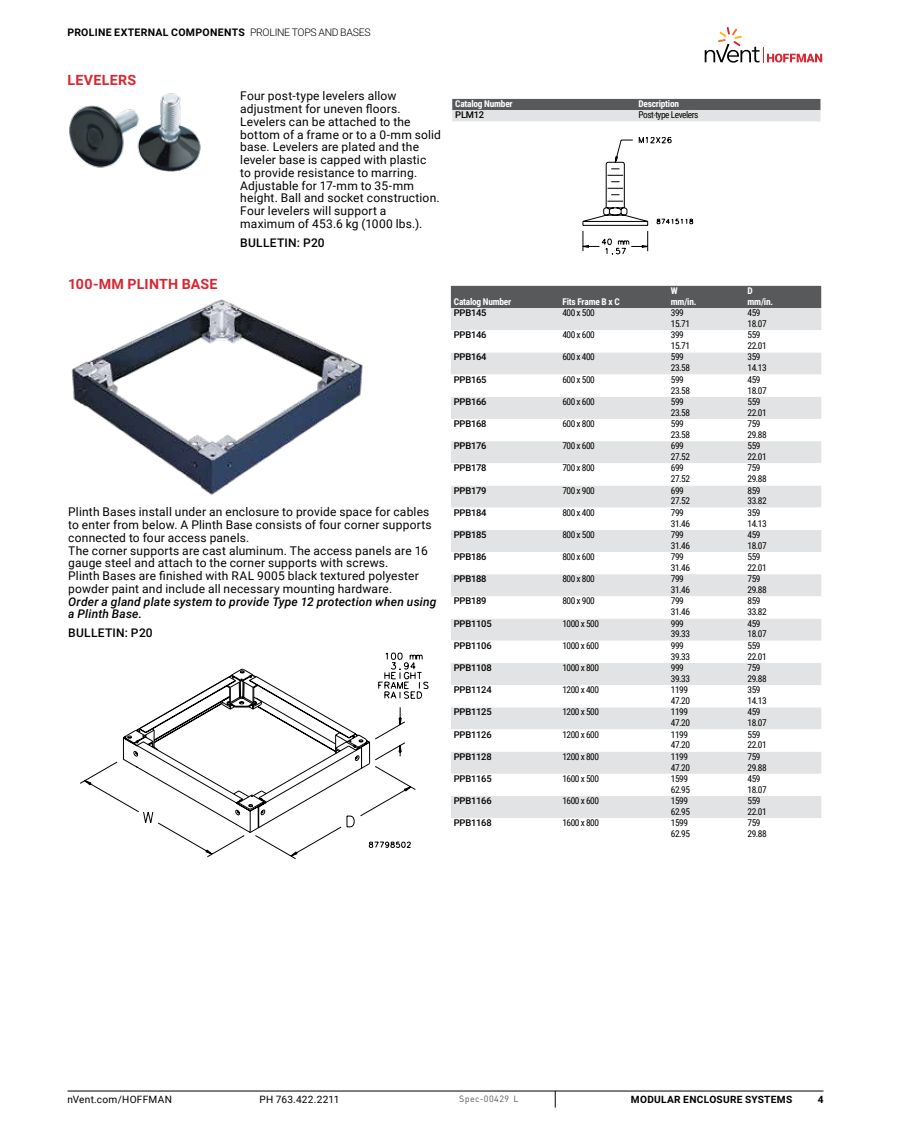
<style>
.page{position:relative;width:918px;height:1134px;background:#fff}
.page>*{position:absolute;margin:0;border:0;box-sizing:border-box;transform-origin:0 0}
.t1{font:700 14.25px "Roboto";letter-spacing:.01em;color:#d92632}
.t2{font:12px/12.8px "Roboto";letter-spacing:.015em;color:#000}
.t3{font:italic 500 12px/12.8px "Roboto";letter-spacing:.015em;color:#000}
.t4{font:500 12px "Roboto";letter-spacing:.02em;color:#000}
.t5{font:700 10.5px "Roboto";letter-spacing:.025em;color:#000}
.t6{font:300 10.5px "Roboto";letter-spacing:-.025em;color:#000}
.t7{font:10.2px "Roboto";letter-spacing:.025em;color:#000}
.t8{font:700 10.2px "Roboto";letter-spacing:.03em;color:#000}
.t9{font:9.3px/10.8px "Roboto Condensed";letter-spacing:-.05em;color:#000}
.t10{font:500 9.3px "Roboto";letter-spacing:-.025em;color:#000}
.t11{font:700 9.3px/10.8px "Roboto Condensed";letter-spacing:-.025em;color:#fff}
.t12{font:9px "DIN Pro";letter-spacing:.04em;color:#58595b}
.s1{font-weight:700}
</style>
<div class="page">
<hr style="left:68px;top:1091px;width:756px;height:1px;background:#000">
<svg style="left:555px;top:1091px;width:1px;height:17px"></svg>
<svg style="left:705px;top:27px;width:117px;height:36px"></svg>
<img style="left:71px;top:95px;width:128px;height:75px">
<svg style="left:452px;top:99px;width:368px;height:22px;background:#9d9e9f"></svg>
<svg style="left:582px;top:137px;width:111px;height:118px"></svg>
<img style="left:71px;top:299px;width:291px;height:195px">
<svg style="left:80px;top:668px;width:331px;height:191px"></svg>
<svg style="left:378px;top:653px;width:50px;height:43px"></svg>
<svg style="left:123px;top:669px;width:299px;height:164px"></svg>
<svg style="left:125px;top:669px;width:245px;height:164px"></svg>
<div style="left:451px;top:286px;width:370px;height:22px;background:#58595b"></div>
<div style="left:451px;top:308px;width:370px;height:22px;background:#e2e3e4"></div>
<svg style="left:451px;top:352px;width:370px;height:466px;fill:#e2e3e4"></svg>
<p class="t5" style="left:68px;top:25px;width:75px">PROLINE EXTERN</p>
<p class="t5" style="left:156px;top:25px;width:48px">AL COMPONEN</p>
<p class="t6" style="left:232px;top:25px;width:141px"><span class="s1">TS</span> PROLINE TOPS AN D BASES</p>
<p class="t1" style="left:68px;top:70px;width:36px">LEVELER</p>
<p class="t1" style="left:127px;top:70px;width:10px">S</p>
<p class="t1" style="left:68px;top:274px;width:150px">100-MM PLINTH BASE</p>
<p class="t2" style="left:240px;top:89px;width:202px">Four post-type levelers allow adjustment for uneven floors.<br>Levelers can be attached to the bottom of a frame or to a 0-mm solid base. Levelers are plated and the leveler base is capped with plastic<br>to provide resistance to marring.<br>Adjustable for 17-mm to 35-mm height. Ball and socket construction.<br>Four levelers will support a maximum of 453.6 kg (1000 lbs.).</p>
<p class="t4" style="left:240px;top:234px;width:86px">BULLETIN: P20</p>
<p class="t2" style="left:68px;top:505px;width:365px">Plinth Bases install under an enclosure to provide space for cables to enter from below. A Plinth Base consists of four corner supports connected to four access panels.<br>The corner supports are cast aluminum. The access panels are 16 gauge steel and attach to the corner supports with screws.<br>Plinth Bases are finished with RAL 9005 black textured polyester powder paint and include all necessary mounting hardware.</p>
<p class="t3" style="left:68px;top:594px;width:370px">Order a gland plate system to provide Type 12 protection when using a Plinth Base.</p>
<p class="t4" style="left:68px;top:624px;width:86px">BULLETIN: P20</p>
<p class="t11" style="left:455px;top:98px;width:59px">Catalog Number</p>
<p class="t11" style="left:638px;top:98px;width:42px">Description</p>
<p class="t10" style="left:455px;top:108px;width:30px">PLM12</p>
<p class="t9" style="left:638px;top:109px;width:62px">Post-type Levelers</p>
<p class="t11" style="left:454px;top:296px;width:59px">Catalog Number</p>
<p class="t11" style="left:562px;top:296px;width:59px">Fits Frame B x C</p>
<p class="t11" style="left:671px;top:285px;width:27px">W mm/in.</p>
<p class="t11" style="left:748px;top:285px;width:27px">D mm/in.</p>
<p class="t10" style="left:454px;top:306px;width:34px">PPB145</p>
<p class="t9" style="left:562px;top:307px;width:34px">400 x 500</p>
<p class="t9" style="left:671px;top:307px;width:21px">399<br>15.71</p>
<p class="t9" style="left:748px;top:307px;width:21px">459<br>18.07</p>
<p class="t10" style="left:454px;top:328px;width:34px">PPB146</p>
<p class="t9" style="left:562px;top:329px;width:34px">400 x 600</p>
<p class="t9" style="left:671px;top:329px;width:21px">399<br>15.71</p>
<p class="t9" style="left:748px;top:329px;width:21px">559<br>22.01</p>
<p class="t10" style="left:454px;top:351px;width:34px">PPB164</p>
<p class="t9" style="left:562px;top:351px;width:34px">600 x 400</p>
<p class="t9" style="left:671px;top:351px;width:21px">599<br>23.58</p>
<p class="t9" style="left:748px;top:351px;width:21px">359<br>14.13</p>
<p class="t10" style="left:454px;top:373px;width:34px">PPB165</p>
<p class="t9" style="left:562px;top:374px;width:34px">600 x 500</p>
<p class="t9" style="left:671px;top:374px;width:21px">599<br>23.58</p>
<p class="t9" style="left:748px;top:374px;width:21px">459<br>18.07</p>
<p class="t10" style="left:454px;top:395px;width:34px">PPB166</p>
<p class="t9" style="left:562px;top:396px;width:34px">600 x 600</p>
<p class="t9" style="left:671px;top:396px;width:21px">599<br>23.58</p>
<p class="t9" style="left:748px;top:396px;width:21px">559<br>22.01</p>
<p class="t10" style="left:454px;top:417px;width:34px">PPB168</p>
<p class="t9" style="left:562px;top:418px;width:34px">600 x 800</p>
<p class="t9" style="left:671px;top:418px;width:21px">599<br>23.58</p>
<p class="t9" style="left:748px;top:418px;width:21px">759<br>29.88</p>
<p class="t10" style="left:454px;top:439px;width:34px">PPB176</p>
<p class="t9" style="left:562px;top:440px;width:34px">700 x 600</p>
<p class="t9" style="left:671px;top:440px;width:21px">699<br>27.52</p>
<p class="t9" style="left:748px;top:440px;width:21px">559<br>22.01</p>
<p class="t10" style="left:454px;top:462px;width:34px">PPB178</p>
<p class="t9" style="left:562px;top:462px;width:34px">700 x 800</p>
<p class="t9" style="left:671px;top:462px;width:21px">699<br>27.52</p>
<p class="t9" style="left:748px;top:462px;width:21px">759<br>29.88</p>
<p class="t10" style="left:454px;top:484px;width:34px">PPB179</p>
<p class="t9" style="left:562px;top:485px;width:34px">700 x 900</p>
<p class="t9" style="left:671px;top:485px;width:21px">699<br>27.52</p>
<p class="t9" style="left:748px;top:485px;width:21px">859<br>33.82</p>
<p class="t10" style="left:454px;top:506px;width:34px">PPB184</p>
<p class="t9" style="left:562px;top:507px;width:34px">800 x 400</p>
<p class="t9" style="left:671px;top:507px;width:21px">799<br>31.46</p>
<p class="t9" style="left:748px;top:507px;width:21px">359<br>14.13</p>
<p class="t10" style="left:454px;top:528px;width:34px">PPB185</p>
<p class="t9" style="left:562px;top:529px;width:34px">800 x 500</p>
<p class="t9" style="left:671px;top:529px;width:21px">799<br>31.46</p>
<p class="t9" style="left:748px;top:529px;width:21px">459<br>18.07</p>
<p class="t10" style="left:454px;top:550px;width:34px">PPB186</p>
<p class="t9" style="left:562px;top:551px;width:34px">800 x 600</p>
<p class="t9" style="left:671px;top:551px;width:21px">799<br>31.46</p>
<p class="t9" style="left:748px;top:551px;width:21px">559<br>22.01</p>
<p class="t10" style="left:454px;top:572px;width:34px">PPB188</p>
<p class="t9" style="left:562px;top:573px;width:34px">800 x 800</p>
<p class="t9" style="left:671px;top:573px;width:21px">799<br>31.46</p>
<p class="t9" style="left:748px;top:573px;width:21px">759<br>29.88</p>
<p class="t10" style="left:454px;top:595px;width:34px">PPB189</p>
<p class="t9" style="left:562px;top:595px;width:34px">800 x 900</p>
<p class="t9" style="left:671px;top:595px;width:21px">799<br>31.46</p>
<p class="t9" style="left:748px;top:595px;width:21px">859<br>33.82</p>
<p class="t10" style="left:454px;top:617px;width:39px">PPB1105</p>
<p class="t9" style="left:562px;top:618px;width:38px">1000 x 500</p>
<p class="t9" style="left:671px;top:618px;width:21px">999<br>39.33</p>
<p class="t9" style="left:748px;top:618px;width:21px">459<br>18.07</p>
<p class="t10" style="left:454px;top:639px;width:39px">PPB1106</p>
<p class="t9" style="left:562px;top:640px;width:38px">1000 x 600</p>
<p class="t9" style="left:671px;top:640px;width:21px">999<br>39.33</p>
<p class="t9" style="left:748px;top:640px;width:21px">559<br>22.01</p>
<p class="t10" style="left:454px;top:661px;width:39px">PPB1108</p>
<p class="t9" style="left:562px;top:662px;width:38px">1000 x 800</p>
<p class="t9" style="left:671px;top:662px;width:21px">999<br>39.33</p>
<p class="t9" style="left:748px;top:662px;width:21px">759<br>29.88</p>
<p class="t10" style="left:454px;top:683px;width:39px">PPB1124</p>
<p class="t9" style="left:562px;top:684px;width:38px">1200 x 400</p>
<p class="t9" style="left:671px;top:684px;width:21px">1199<br>47.20</p>
<p class="t9" style="left:748px;top:684px;width:21px">359<br>14.13</p>
<p class="t10" style="left:454px;top:706px;width:39px">PPB1125</p>
<p class="t9" style="left:562px;top:706px;width:38px">1200 x 500</p>
<p class="t9" style="left:671px;top:706px;width:21px">1199<br>47.20</p>
<p class="t9" style="left:748px;top:706px;width:21px">459<br>18.07</p>
<p class="t10" style="left:454px;top:728px;width:39px">PPB1126</p>
<p class="t9" style="left:562px;top:729px;width:38px">1200 x 600</p>
<p class="t9" style="left:671px;top:729px;width:21px">1199<br>47.20</p>
<p class="t9" style="left:748px;top:729px;width:21px">559<br>22.01</p>
<p class="t10" style="left:454px;top:750px;width:39px">PPB1128</p>
<p class="t9" style="left:562px;top:751px;width:38px">1200 x 800</p>
<p class="t9" style="left:671px;top:751px;width:21px">1199<br>47.20</p>
<p class="t9" style="left:748px;top:751px;width:21px">759<br>29.88</p>
<p class="t10" style="left:454px;top:772px;width:39px">PPB1165</p>
<p class="t9" style="left:562px;top:773px;width:38px">1600 x 500</p>
<p class="t9" style="left:671px;top:773px;width:21px">1599<br>62.95</p>
<p class="t9" style="left:748px;top:773px;width:21px">459<br>18.07</p>
<p class="t10" style="left:454px;top:794px;width:39px">PPB1166</p>
<p class="t9" style="left:562px;top:795px;width:38px">1600 x 600</p>
<p class="t9" style="left:671px;top:795px;width:21px">1599<br>62.95</p>
<p class="t9" style="left:748px;top:795px;width:21px">559<br>22.01</p>
<p class="t10" style="left:454px;top:816px;width:39px">PPB1168</p>
<p class="t9" style="left:562px;top:817px;width:38px">1600 x 800</p>
<p class="t9" style="left:671px;top:817px;width:21px">1599<br>62.95</p>
<p class="t9" style="left:748px;top:817px;width:21px">759<br>29.88</p>
<p class="t7" style="left:67px;top:1092px;width:106px">nVent.com/HOFFMAN</p>
<p class="t7" style="left:260px;top:1092px;width:81px">PH 763.422.2211</p>
<p class="t12" style="left:459px;top:1092px;width:61px">Spec-00429 L</p>
<p class="t8" style="left:631px;top:1092px;width:66px">MODULAR ENCLO</p>
<p class="t8" style="left:717px;top:1092px;width:77px">SURE SYSTEMS</p>
<p class="t8" style="left:818px;top:1092px;width:7px">4</p>
</div>
